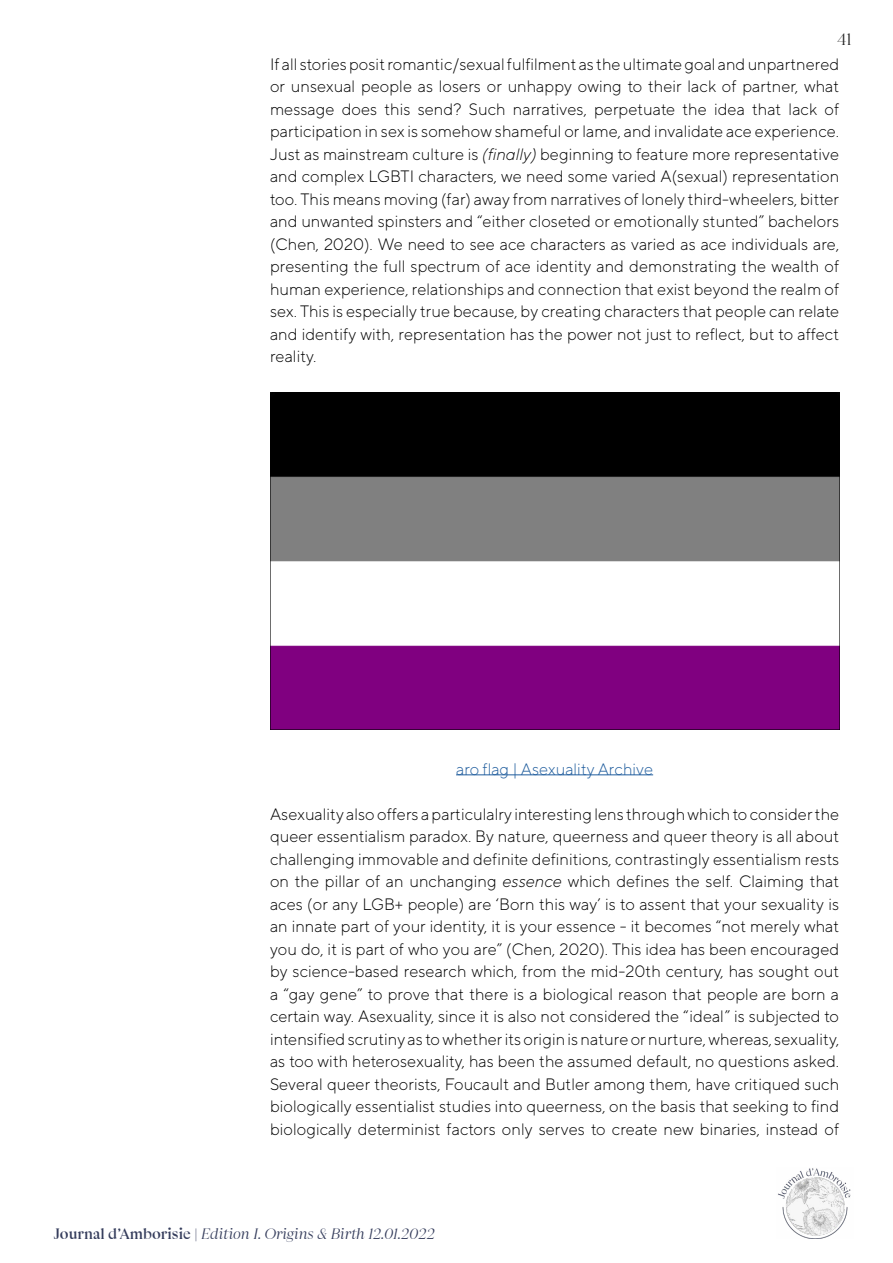
<style>
.page{position:relative;width:893px;height:1263px;background:#fff}
.page>*{position:absolute;margin:0;border:0;box-sizing:border-box;transform-origin:0 0}
.t1{font:300 16.5px/22.5px "TT Norms";color:#000;text-align:justify}
.t2{font:300 16.5px "TT Norms";color:#215e9e}
.t3{font:16.5px "Apparel";color:#262626}
.t4{font:italic 15px "Apparel";color:#353d5c}
.s1{font-style:italic}
.s2{font-weight:700;font-style:normal}
</style>
<div class="page">
<img style="left:778px;top:1168px;width:73px;height:71px">
<img style="left:270px;top:392px;width:569px;height:337px">
<hr style="left:456px;top:775px;width:197px;height:1px;background:#215e9e">
<p class="t3" style="left:837px;top:30px;width:16px">41</p>
<p class="t1" style="left:270px;top:52px;width:571px">If all stories posit romantic/sexual fulfilment as the ultimate goal and unpartnered or unsexual people as losers or unhappy owing to their lack of partner, what message does this send? Such narratives, perpetuate the idea that lack of participation in sex is somehow shameful or lame, and invalidate ace experience.<br>Just as mainstream culture is <span class="s1">(finally)</span> beginning to feature more representative and complex LGBTI characters, we need some varied A(sexual) representation too. This means moving (far) away from narratives of lonely third-wheelers, bitter and unwanted spinsters and “either closeted or emotionally stunted” bachelors (Chen, 2020). We need to see ace characters as varied as ace individuals are, presenting the full spectrum of ace identity and demonstrating the wealth of human experience, relationships and connection that exist beyond the realm of sex. This is especially true because, by creating characters that people can relate and identify with, representation has the power not just to reflect, but to affect reality.</p>
<p class="t2" style="left:456px;top:759px;width:199px">aro flag | Asexuality Archive</p>
<p class="t1" style="left:270px;top:802px;width:571px">Asexuality also offers a particulalry interesting lens through which to consider the queer essentialism paradox. By nature, queerness and queer theory is all about challenging immovable and definite definitions, contrastingly essentialism rests on the pillar of an unchanging <span class="s1">essence</span> which defines the self. Claiming that aces (or any LGB+ people) are ‘Born this way’ is to assent that your sexuality is an innate part of your identity, it is your essence - it becomes “not merely what you do, it is part of who you are” (Chen, 2020). This idea has been encouraged by science-based research which, from the mid-20th century, has sought out a “gay gene” to prove that there is a biological reason that people are born a certain way. Asexuality, since it is also not considered the “ideal” is subjected to intensified scrutiny as to whether its origin is nature or nurture, whereas, sexuality, as too with heterosexuality, has been the assumed default, no questions asked.<br>Several queer theorists, Foucault and Butler among them, have critiqued such biologically essentialist studies into queerness, on the basis that seeking to find biologically determinist factors only serves to create new binaries, instead of</p>
<p class="t4" style="left:54px;top:1224px;width:382px"><span class="s2">Journal d’Amborisie |</span> Edition I. Origins &amp; Birth 12.01.2022</p>
</div>
